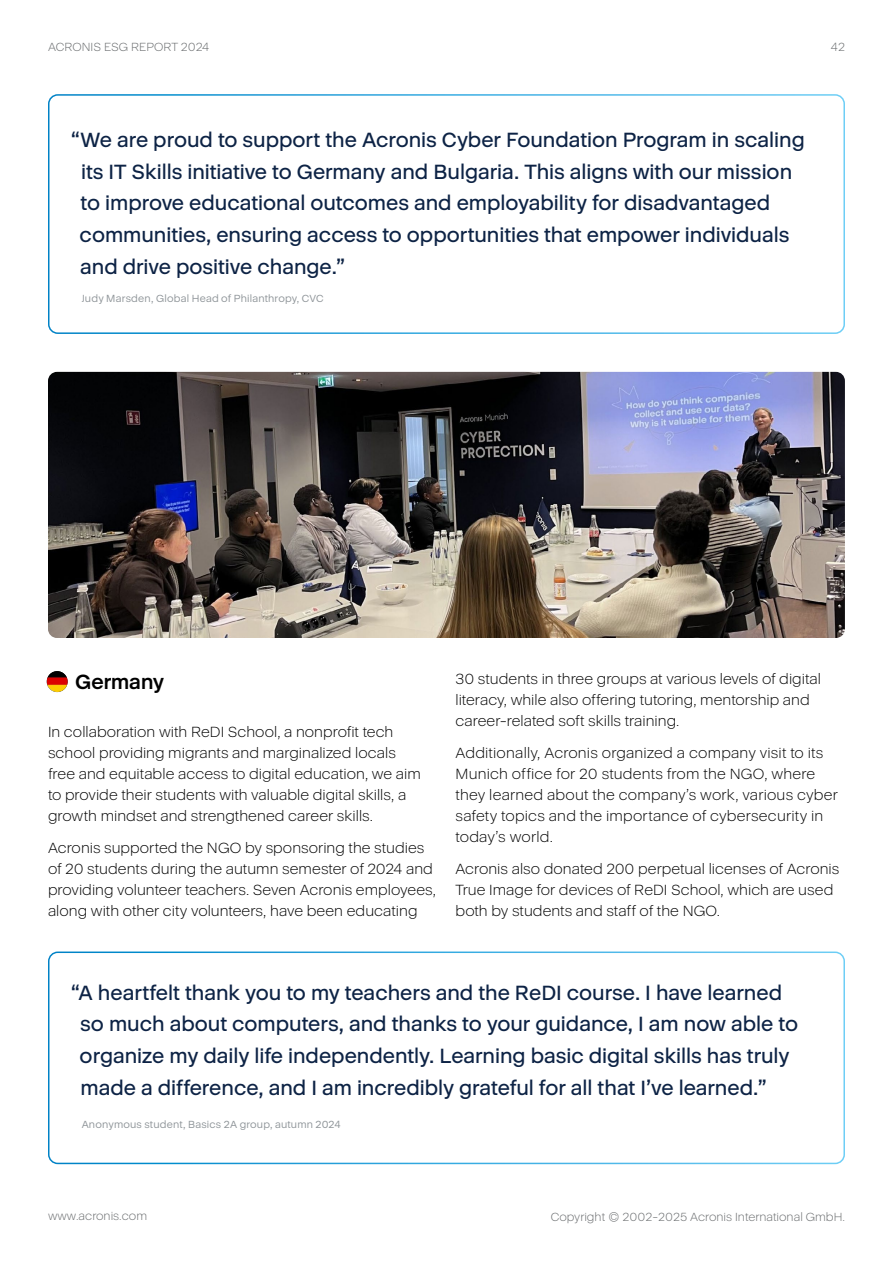
<style>
.page{position:relative;width:893px;height:1263px;background:#fff}
.page>*{position:absolute;margin:0;border:0;box-sizing:border-box;transform-origin:0 0}
.t1{font:500 21px/31.5px "Acronis Cyber";letter-spacing:-.005em;color:#0d2345}
.t2{font:700 21px "Acronis Cyber";color:#000}
.t3{font:300 15px/21px "Acronis Cyber";letter-spacing:.005em;color:#000}
.t4{font:300 12px "Acronis Cyber";color:#696c6e}
.t5{font:10.5px "Acronis Cyber";letter-spacing:.02em;color:#8f9599}
</style>
<div class="page">
<div style="left:48px;top:94px;width:797px;height:240px;border:2px solid #fff;border-radius:9px"></div>
<div style="left:48px;top:951px;width:797px;height:213px;border:2px solid #fff;border-radius:9px"></div>
<img style="left:48px;top:372px;width:797px;height:266px">
<img style="left:47px;top:671px;width:21px;height:21px;border-radius:10px">
<p class="t4" style="left:48px;top:40px;width:163px">ACRONIS ESG REPORT 2024</p>
<p class="t4" style="left:831px;top:40px;width:16px">42</p>
<p class="t1" style="left:80px;top:124px;width:726px;text-indent:-9px">“We are proud to support the Acronis Cyber Foundation Program in scaling its IT Skills initiative to Germany and Bulgaria. This aligns with our mission to improve educational outcomes and employability for disadvantaged communities, ensuring access to opportunities that empower individuals and drive positive change.”</p>
<p class="t5" style="left:82px;top:292px;width:243px">Judy Marsden, Global Head of Philanthropy, CVC</p>
<h1 class="t2" style="left:75px;top:669px;width:91px">Germany</h1>
<p class="t3" style="left:48px;top:721px;width:374px">In collaboration with ReDI School, a nonprofit tech school providing migrants and marginalized locals free and equitable access to digital education, we aim to provide their students with valuable digital skills, a growth mindset and strengthened career skills.</p>
<p class="t3" style="left:48px;top:837px;width:390px">Acronis supported the NGO by sponsoring the studies of 20 students during the autumn semester of 2024 and providing volunteer teachers. Seven Acronis employees, along with other city volunteers, have been educating</p>
<p class="t3" style="left:455px;top:668px;width:367px">30 students in three groups at various levels of digital literacy, while also offering tutoring, mentorship and career-related soft skills training.</p>
<p class="t3" style="left:455px;top:742px;width:384px">Additionally, Acronis organized a company visit to its Munich office for 20 students from the NGO, where they learned about the company’s work, various cyber safety topics and the importance of cybersecurity in today’s world.</p>
<p class="t3" style="left:455px;top:858px;width:385px">Acronis also donated 200 perpetual licenses of Acronis<br>True Image for devices of ReDI School, which are used both by students and staff of the NGO.</p>
<p class="t1" style="left:80px;top:977px;width:720px;text-indent:-9px">“A heartfelt thank you to my teachers and the ReDI course. I have learned so much about computers, and thanks to your guidance, I am now able to organize my daily life independently. Learning basic digital skills has truly made a difference, and I am incredibly grateful for all that I’ve learned.”</p>
<p class="t5" style="left:82px;top:1118px;width:260px">Anonymous student, Basics 2A group, autumn 2024</p>
<p class="t4" style="left:48px;top:1208px;width:101px">www.acronis.com</p>
<p class="t4" style="left:551px;top:1209px;width:296px">Copyright © 2002-2025 Acronis International GmbH.</p>
</div>
